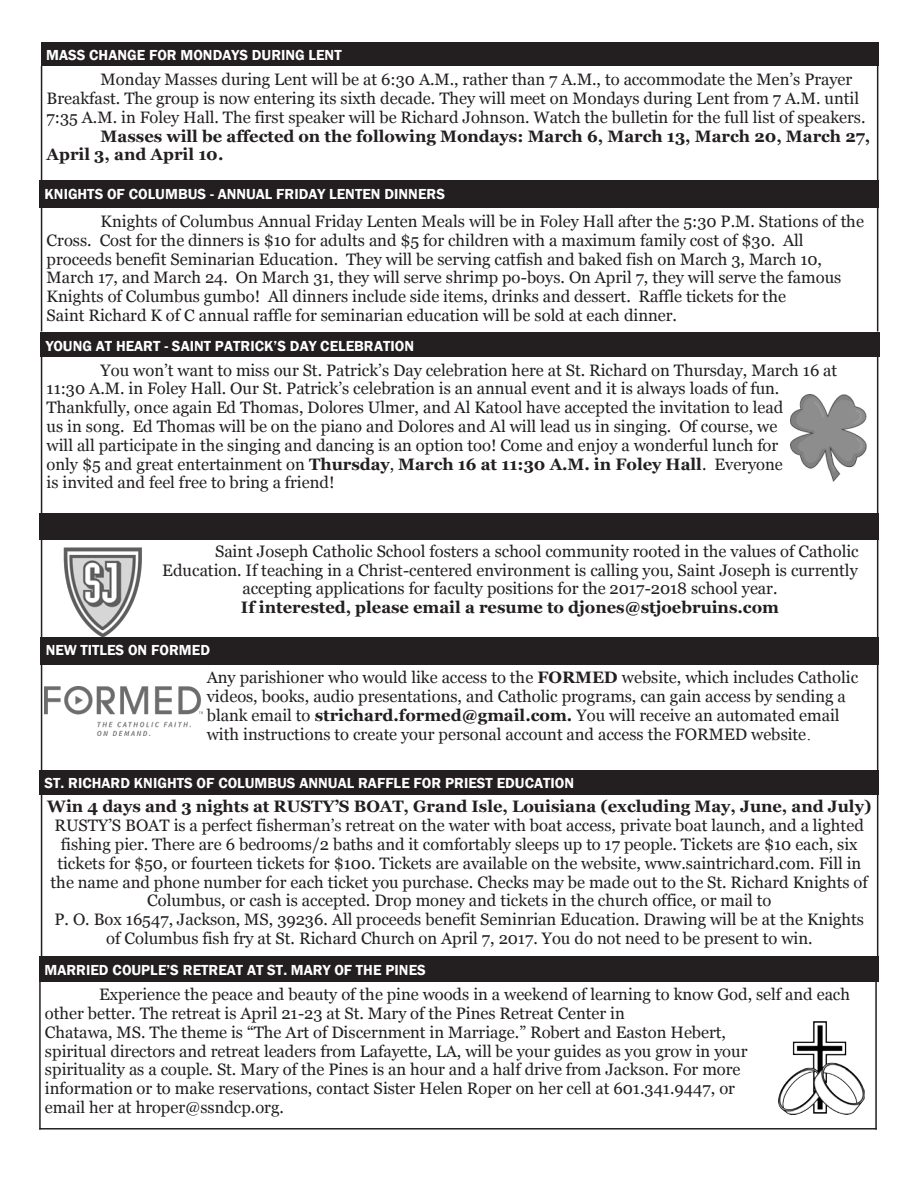
<style>
.page{position:relative;width:919px;height:1189px;background:#fff}
.page>*{position:absolute;margin:0;border:0;box-sizing:border-box;transform-origin:0 0}
.t1{font:16.5px/18.8px "Georgia";color:#231f20}
.t2{font:700 16.5px "Georgia";color:#231f20}
.t3{font:600 15px "Franklin Gothic";color:#fff}
.s1{font-weight:700}
.s2{font-family:"Times New Roman";font-size:17.25px}
</style>
<div class="page">
<hr style="left:41px;top:663px;width:1px;height:107px;background:#231f20">
<hr style="left:876px;top:663px;width:2px;height:107px;background:#231f20">
<hr style="left:39px;top:980px;width:2px;height:149px;background:#231f20">
<hr style="left:875px;top:980px;width:1px;height:149px;background:#231f20">
<hr style="left:39px;top:1127px;width:837px;height:2px;background:#231f20">
<div style="left:40px;top:956px;width:838px;height:25px;background:#231f20"></div>
<div style="left:41px;top:42px;width:837px;height:24px;background:#231f20"></div>
<div style="left:41px;top:637px;width:837px;height:27px;background:#231f20"></div>
<hr style="left:41px;top:66px;width:1px;height:115px;background:#231f20">
<hr style="left:876px;top:66px;width:2px;height:115px;background:#231f20">
<div style="left:40px;top:181px;width:838px;height:27px;background:#231f20"></div>
<hr style="left:41px;top:208px;width:1px;height:123px;background:#231f20">
<hr style="left:876px;top:208px;width:2px;height:123px;background:#231f20">
<div style="left:40px;top:770px;width:838px;height:24px;background:#231f20"></div>
<hr style="left:41px;top:793px;width:1px;height:163px;background:#231f20">
<hr style="left:876px;top:793px;width:2px;height:163px;background:#231f20">
<img style="left:44px;top:686px;width:158px;height:49px">
<hr style="left:41px;top:356px;width:1px;height:157px;background:#231f20">
<hr style="left:876px;top:356px;width:2px;height:157px;background:#231f20">
<div style="left:41px;top:332px;width:838px;height:24px;background:#231f20"></div>
<div style="left:40px;top:513px;width:838px;height:26px;background:#231f20"></div>
<hr style="left:41px;top:537px;width:1px;height:100px;background:#231f20">
<hr style="left:876px;top:537px;width:2px;height:100px;background:#231f20">
<img style="left:790px;top:394px;width:75px;height:87px">
<img style="left:778px;top:1021px;width:86px;height:93px">
<img style="left:63px;top:547px;width:79px;height:90px">
<p class="t3" style="left:46px;top:46px;width:297px">MASS CHANGE FOR MONDAYS DURING LENT</p>
<p class="t1" style="left:101px;top:70px;width:753px">Monday Masses during Lent will be at 6:30 A.M., rather than 7 A.M., to accommodate the Men’s Prayer</p>
<p class="t1" style="left:47px;top:89px;width:814px">Breakfast. The group is now entering its sixth decade. They will meet on Mondays during Lent from 7 A.M. until</p>
<p class="t1" style="left:47px;top:108px;width:820px">7:35 A.M. in Foley Hall. The first speaker will be Richard Johnson. Watch the bulletin for the full list of speakers.</p>
<p class="t2" style="left:101px;top:125px;width:771px">Masses will be affected on the following Mondays: March 6, March 13, March 20, March 27,</p>
<p class="t2" style="left:47px;top:144px;width:178px">April 3, and April 10.</p>
<p class="t3" style="left:45px;top:184px;width:402px">KNIGHTS OF COLUMBUS - ANNUAL FRIDAY LENTEN DINNERS</p>
<p class="t1" style="left:47px;top:212px;width:818px;text-indent:54px">Knights of Columbus Annual Friday Lenten Meals will be in Foley Hall after the 5:30 P.M. Stations of the Cross. Cost for the dinners is $10 for adults and $5 for children with a maximum family cost of $30. All proceeds benefit Seminarian Education. They will be serving catfish and baked fish on March 3, March 10, March 17, and March 24. On March 31, they will serve shrimp po-boys. On April 7, they will serve the famous Knights of Columbus gumbo! All dinners include side items, drinks and dessert. Raffle tickets for the<br>Saint Richard K of C annual raffle for seminarian education will be sold at each dinner.</p>
<p class="t3" style="left:46px;top:336px;width:370px">YOUNG AT HEART - SAINT PATRICK’S DAY CELEBRATION</p>
<p class="t1" style="left:47px;top:361px;width:792px;text-indent:54px">You won’t want to miss our St. Patrick’s Day celebration here at St. Richard on Thursday, March 16 at 11:30 A.M. in Foley Hall. Our St. Patrick’s celebration is an annual event and it is always loads of fun.<br>Thankfully, once again Ed Thomas, Dolores Ulmer, and Al Katool have accepted the invitation to lead<br>us in song. Ed Thomas will be on the piano and Dolores and Al will lead us in singing. Of course, we<br>will all participate in the singing and dancing is an option too! Come and enjoy a wonderful lunch for<br>only $5 and great entertainment on <span class="s1">Thursday</span>, <span class="s1">March 16 at 11:30 A.M. in Foley Hall</span>. Everyone<br>is invited and feel free to bring a friend!</p>
<p class="t1" style="left:215px;top:542px;width:645px">Saint Joseph Catholic School fosters a school community rooted in the values of Catholic</p>
<p class="t1" style="left:162px;top:561px;width:697px">Education. If teaching in a Christ-centered environment is calling you, Saint Joseph is currently</p>
<p class="t1" style="left:242px;top:579px;width:536px">accepting applications for faculty positions for the 2017-2018 school year.</p>
<p class="t2" style="left:241px;top:597px;width:539px">If interested, please email a resume to djones@stjoebruins.com</p>
<p class="t3" style="left:46px;top:641px;width:166px">NEW TITLES ON FORMED</p>
<p class="t1" style="left:207px;top:668px;width:653px">Any parishioner who would like access to the <span class="s1">FORMED</span> website, which includes Catholic videos, books, audio presentations, and Catholic programs, can gain access by sending a blank email to <span class="s1">strichard.formed@gmail.com.</span> You will receive an automated email with instructions to create your personal account and access the FORMED website<span class="s2">.</span></p>
<p class="t3" style="left:45px;top:774px;width:531px">ST. RICHARD KNIGHTS OF COLUMBUS ANNUAL RAFFLE FOR PRIEST EDUCATION</p>
<p class="t1" style="left:47px;top:797px;width:825px;text-align:center"><span class="s1">Win 4 days and 3 nights at RUSTY’S BOAT, Grand Isle, Louisiana (excluding May, June, and July)<br></span>RUSTY’S BOAT is a perfect fisherman’s retreat on the water with boat access, private boat launch, and a lighted fishing pier. There are 6 bedrooms/2 baths and it comfortably sleeps up to 17 people. Tickets are $10 each, six tickets for $50, or fourteen tickets for $100. Tickets are available on the website, www.saintrichard.com. Fill in the name and phone number for each ticket you purchase. Checks may be made out to the St. Richard Knights of Columbus, or cash is accepted. Drop money and tickets in the church office, or mail to<br>P. O. Box 16547, Jackson, MS, 39236. All proceeds benefit Seminrian Education. Drawing will be at the Knights of Columbus fish fry at St. Richard Church on April 7, 2017. You do not need to be present to win.</p>
<p class="t3" style="left:45px;top:960px;width:382px">MARRIED COUPLE’S RETREAT AT ST. MARY OF THE PINES</p>
<p class="t1" style="left:45px;top:985px;width:806px;text-indent:54px">Experience the peace and beauty of the pine woods in a weekend of learning to know God, self and each other better. The retreat is April 21-23 at St. Mary of the Pines Retreat Center in<br>Chatawa, MS. The theme is “The Art of Discernment in Marriage.” Robert and Easton Hebert,<br>spiritual directors and retreat leaders from Lafayette, LA, will be your guides as you grow in your<br>spirituality as a couple. St. Mary of the Pines is an hour and a half drive from Jackson. For more<br>information or to make reservations, contact Sister Helen Roper on her cell at 601.341.9447, or<br>email her at hroper@ssndcp.org.</p>
</div>
